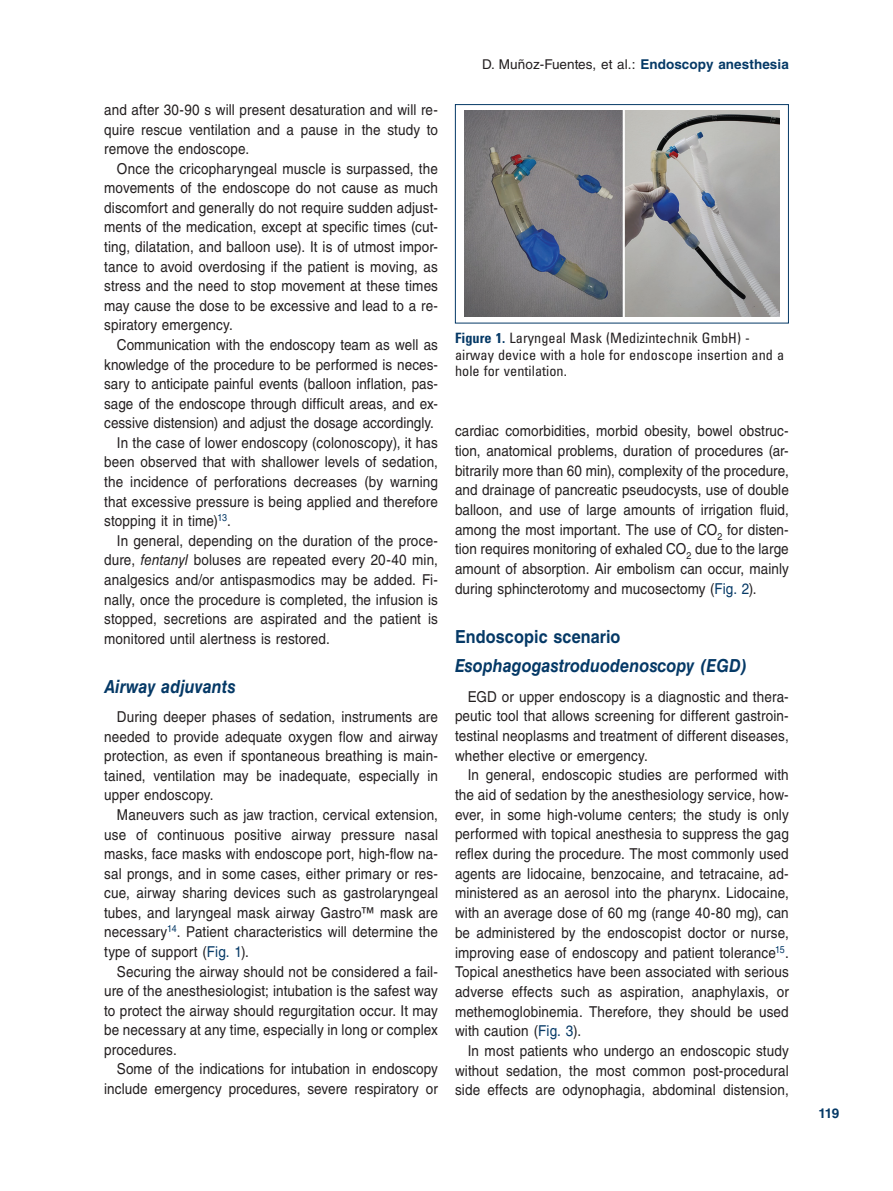
<style>
.page{position:relative;width:893px;height:1191px;background:#fff}
.page>*{position:absolute;margin:0;border:0;box-sizing:border-box;transform-origin:0 0}
.H2_No_Above_Space{font:italic 700 18px "Helvetica LT Std";letter-spacing:.005em;color:#053966;scale:.9 1}
.t1{font:700 18px "Helvetica LT Std";letter-spacing:.005em;color:#053966;scale:.9 1}
.TX{font:15px/19.6px "Helvetica LT Std";letter-spacing:.01em;color:#231f20;text-align:justify;scale:.9 1}
.FGC{font:condensed 14.25px/16.5px "Univers LT Std";letter-spacing:.005em;color:#231f20}
.t2{font:13.5px "Helvetica LT Std";letter-spacing:.005em;color:#231f20}
.t3{font:700 13.5px "Helvetica LT Std";color:#053966}
.s1{font-style:italic}
.s2{color:#053966}
.s3{font-weight:700;color:#053966}
</style>
<div class="page">
<img style="left:465px;top:111px;width:314px;height:206px">
<div style="left:455px;top:104px;width:334px;height:219px;border:1px solid #053966"></div>
<p class="TX" style="left:104px;top:100px;width:372px">and after 30-90 s will present desaturation and will re&shy;quire rescue ventilation and a pause in the study to remove the endoscope.</p>
<p class="TX" style="left:104px;top:159px;width:372px;text-indent:13px">Once the cricopharyngeal muscle is surpassed, the movements of the endoscope do not cause as much discomfort and generally do not require sudden adjust&shy;ments of the medication, except at specific times (cut&shy;ting, dilatation, and balloon use). It is of utmost impor&shy;tance to avoid overdosing if the patient is moving, as stress and the need to stop movement at these times may cause the dose to be excessive and lead to a re&shy;spiratory emergency.</p>
<p class="TX" style="left:104px;top:335px;width:372px;text-indent:13px">Communication with the endoscopy team as well as knowledge of the procedure to be performed is neces&shy;sary to anticipate painful events (balloon inflation, pas&shy;sage of the endoscope through difficult areas, and ex&shy;cessive distension) and adjust the dosage accordingly.</p>
<p class="TX" style="left:104px;top:433px;width:372px;text-indent:13px">In the case of lower endoscopy (colonoscopy), it has been observed that with shallower levels of sedation, the incidence of perforations decreases (by warning that excessive pressure is being applied and therefore stopping it in time)<sup>13</sup>.</p>
<p class="TX" style="left:104px;top:531px;width:372px;text-indent:13px">In general, depending on the duration of the proce&shy;dure, <span class="s1">fentanyl</span> boluses are repeated every 20-40 min, analgesics and/or antispasmodics may be added. Fi&shy;nally, once the procedure is completed, the infusion is stopped, secretions are aspirated and the patient is monitored until alertness is restored.</p>
<h2 class="H2_No_Above_Space" style="left:104px;top:675px;width:147px">Airway adjuvants</h2>
<p class="TX" style="left:104px;top:707px;width:372px;text-indent:13px">During deeper phases of sedation, instruments are needed to provide adequate oxygen flow and airway protection, as even if spontaneous breathing is main&shy;tained, ventilation may be inadequate, especially in upper endoscopy.</p>
<p class="TX" style="left:104px;top:805px;width:372px;text-indent:13px">Maneuvers such as jaw traction, cervical extension, use of continuous positive airway pressure nasal masks, face masks with endoscope port, high-flow na&shy;sal prongs, and in some cases, either primary or res&shy;cue, airway sharing devices such as gastrolaryngeal tubes, and laryngeal mask airway Gastro™ mask are necessary<sup>14</sup>. Patient characteristics will determine the type of support (<span class="s2">Fig. 1</span>).</p>
<p class="TX" style="left:104px;top:961px;width:372px;text-indent:13px">Securing the airway should not be considered a fail&shy;ure of the anesthesiologist; intubation is the safest way to protect the airway should regurgitation occur. It may be necessary at any time, especially in long or complex procedures.</p>
<p class="TX" style="left:104px;top:1059px;width:372px;text-align:right">Some of the indications for intubation in endoscopy include emergency procedures, severe respiratory or</p>
<p class="t2" style="left:482px;top:57px;width:308px">D. Muñoz-Fuentes, et al.: <span class="s3">Endoscopy anesthesia</span></p>
<p class="FGC" style="left:455px;top:329px;width:331px"><span class="s3">Figure 1.</span> Laryngeal Mask (Medizintechnik GmbH) - airway device with a hole for endoscope insertion and a hole for ventilation.</p>
<p class="TX" style="left:455px;top:421px;width:372px">cardiac comorbidities, morbid obesity, bowel obstruc&shy;tion, anatomical problems, duration of procedures (ar&shy;bitrarily more than 60 min), complexity of the procedure, and drainage of pancreatic pseudocysts, use of double balloon, and use of large amounts of irrigation fluid, among the most important. The use of CO<sub>2</sub> for disten&shy;tion requires monitoring of exhaled CO<sub>2</sub> due to the large amount of absorption. Air embolism can occur, mainly during sphincterotomy and mucosectomy (<span class="s2">Fig. 2</span>).</p>
<h1 class="t1" style="left:455px;top:625px;width:185px">Endoscopic scenario</h1>
<p class="H2_No_Above_Space" style="left:455px;top:655px;width:326px">Esophagogastroduodenoscopy (EGD)</p>
<p class="TX" style="left:455px;top:686px;width:372px;text-indent:13px">EGD or upper endoscopy is a diagnostic and thera&shy;peutic tool that allows screening for different gastroin&shy;testinal neoplasms and treatment of different diseases, whether elective or emergency.</p>
<p class="TX" style="left:455px;top:765px;width:372px;text-indent:13px">In general, endoscopic studies are performed with the aid of sedation by the anesthesiology service, how&shy;ever, in some high-volume centers; the study is only performed with topical anesthesia to suppress the gag reflex during the procedure. The most commonly used agents are lidocaine, benzocaine, and tetracaine, ad&shy;ministered as an aerosol into the pharynx. Lidocaine, with an average dose of 60 mg (range 40-80 mg), can be administered by the endoscopist doctor or nurse, improving ease of endoscopy and patient tolerance<sup>15</sup>.<br>Topical anesthetics have been associated with serious adverse effects such as aspiration, anaphylaxis, or methemoglobinemia. Therefore, they should be used with caution (<span class="s2">Fig. 3</span>).</p>
<p class="TX" style="left:455px;top:1040px;width:372px;text-indent:13px">In most patients who undergo an endoscopic study without sedation, the most common post-procedural side effects are odynophagia, abdominal distension,</p>
<p class="t3" style="left:819px;top:1104px;width:22px">119</p>
</div>
